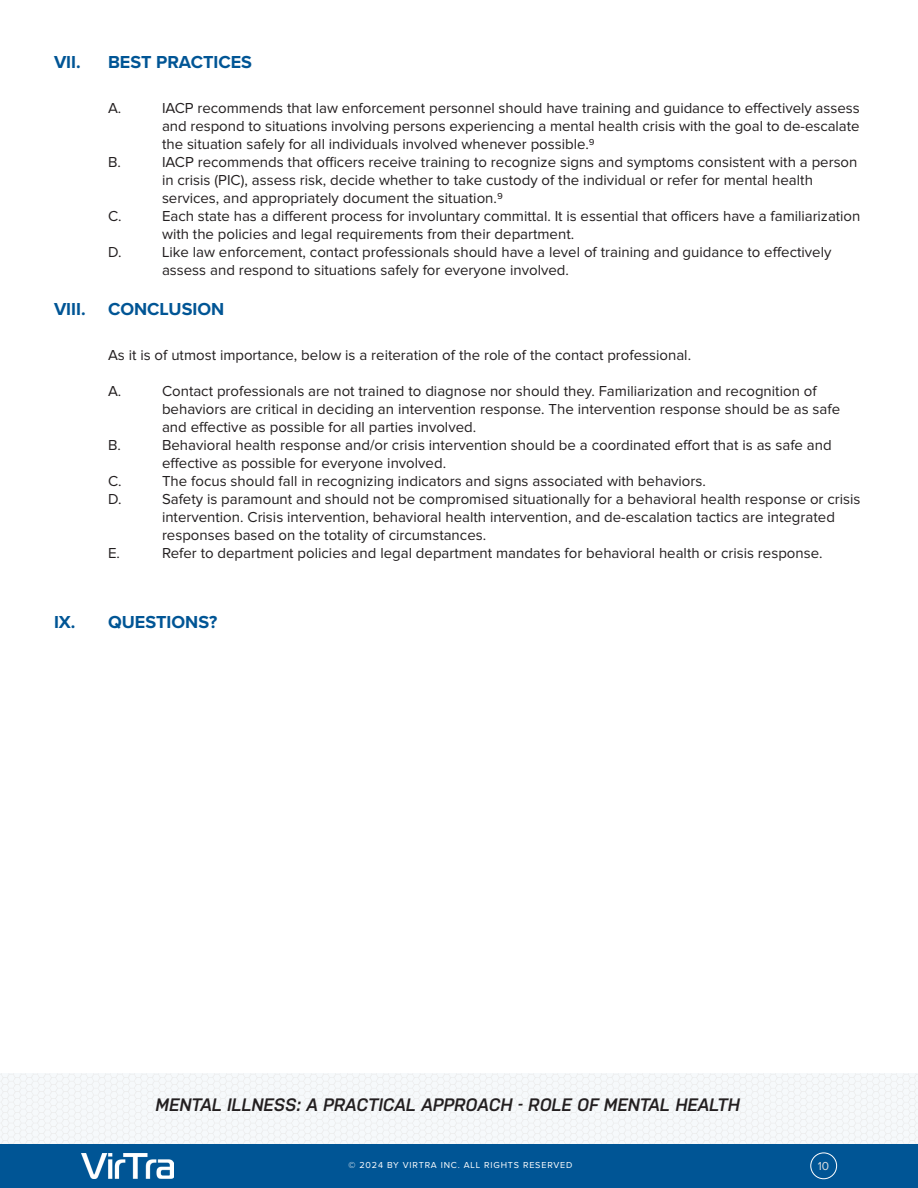
<style>
.page{position:relative;width:918px;height:1188px;background:#fff}
.page>*{position:absolute;margin:0;border:0;box-sizing:border-box;transform-origin:0 0}
.t1{font:italic 600 18px "Nudista";color:#231f20}
.t2{font:700 18px "Proxima Nova";color:#005595}
.t3{font:15px/18px "Proxima Nova";color:#231f20}
.t4{font:12px "Proxima Nova";color:#dcdddf}
.t5{font:300 9.3px "Proxima Nova";letter-spacing:.075em;color:#e7e8e9}
.t6{font:9px "Proxima Nova";letter-spacing:.09em;color:#fff}
</style>
<div class="page">
<svg style="left:0;top:1073px;width:918px;height:71px"></svg>
<div style="left:0;top:1144px;width:918px;height:44px;background:#005595"></div>
<div style="left:810px;top:1153px;width:27px;height:26px;border:1px solid #fff;border-radius:50%"></div>
<img style="left:81px;top:1153px;width:92px;height:25px">
<p class="t2" style="left:54px;top:49px;width:28px">VII.</p>
<p class="t2" style="left:108px;top:49px;width:146px">BEST PRACTICES</p>
<p class="t3" style="left:108px;top:100px;width:15px">A.</p>
<p class="t3" style="left:162px;top:100px;width:699px;text-align:justify">IACP recommends that law enforcement personnel should have training and guidance to effectively assess and respond to situations involving persons experiencing a mental health crisis with the goal to de-escalate the situation safely for all individuals involved whenever possible.9</p>
<p class="t3" style="left:108px;top:154px;width:14px">B.</p>
<p class="t3" style="left:162px;top:154px;width:697px">IACP recommends that officers receive training to recognize signs and symptoms consistent with a person in crisis (PIC), assess risk, decide whether to take custody of the individual or refer for mental health services, and appropriately document the situation.9</p>
<p class="t3" style="left:108px;top:208px;width:15px">C.</p>
<p class="t3" style="left:162px;top:208px;width:700px">Each state has a different process for involuntary committal. It is essential that officers have a familiarization with the policies and legal requirements from their department.</p>
<p class="t3" style="left:108px;top:244px;width:15px">D.</p>
<p class="t3" style="left:162px;top:244px;width:671px">Like law enforcement, contact professionals should have a level of training and guidance to effectively assess and respond to situations safely for everyone involved.</p>
<p class="t2" style="left:54px;top:295px;width:172px">VIII. CONCLUSION</p>
<p class="t3" style="left:108px;top:346px;width:585px">As it is of utmost importance, below is a reiteration of the role of the contact professional.</p>
<p class="t3" style="left:108px;top:382px;width:15px">A.</p>
<p class="t3" style="left:162px;top:382px;width:680px">Contact professionals are not trained to diagnose nor should they. Familiarization and recognition of behaviors are critical in deciding an intervention response. The intervention response should be as safe and effective as possible for all parties involved.</p>
<p class="t3" style="left:108px;top:436px;width:14px">B.</p>
<p class="t3" style="left:162px;top:436px;width:671px">Behavioral health response and/or crisis intervention should be a coordinated effort that is as safe and effective as possible for everyone involved.</p>
<p class="t3" style="left:108px;top:472px;width:15px">C.</p>
<p class="t3" style="left:162px;top:472px;width:545px">The focus should fall in recognizing indicators and signs associated with behaviors.</p>
<p class="t3" style="left:108px;top:490px;width:15px">D.</p>
<p class="t3" style="left:162px;top:490px;width:700px">Safety is paramount and should not be compromised situationally for a behavioral health response or crisis intervention. Crisis intervention, behavioral health intervention, and de-escalation tactics are integrated responses based on the totality of circumstances.</p>
<p class="t3" style="left:108px;top:544px;width:13px">E.</p>
<p class="t3" style="left:162px;top:544px;width:662px">Refer to department policies and legal department mandates for behavioral health or crisis response.</p>
<p class="t2" style="left:54px;top:609px;width:165px">IX. QUESTIONS?</p>
<p class="t1" style="left:156px;top:1095px;width:586px">MENTAL ILLNESS: A PRACTICAL APPROACH - ROLE OF MENTAL HEALTH</p>
<p class="t6" style="left:349px;top:1161px;width:225px">© 2024 BY VIRTRA INC. ALL RIGHTS RESERVED</p>
<p class="t5" style="left:349px;top:1164px;width:221px">© 2018 BY VIRTRA INC. ALL RIGHTS RESERVED</p>
<p class="t4" style="left:818px;top:1160px;width:13px">10</p>
</div>
